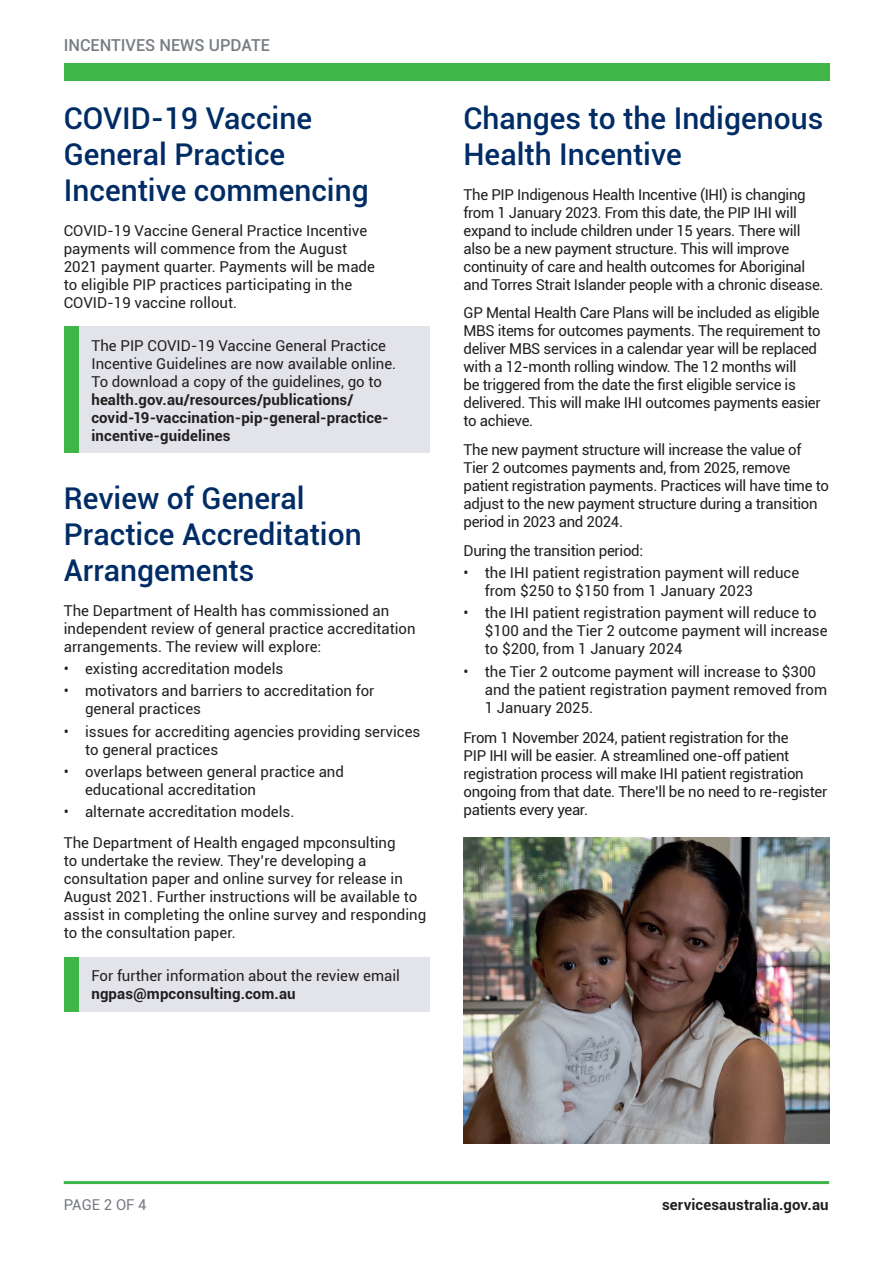
<style>
.page{position:relative;width:893px;height:1263px;background:#fff}
.page>*{position:absolute;margin:0;border:0;box-sizing:border-box;transform-origin:0 0}
.t1{font:500 30px/36px "Roboto";color:#002c65}
.t2{font:500 16.5px "Roboto";color:#777b83}
.t3{font:15px/18px "Roboto";color:#231f20}
.t4{font:15px/18px "Roboto";letter-spacing:-.02em;color:#231f20}
.t5{font:700 15px/18px "Roboto";letter-spacing:.01em;color:#231f20}
.t6{font:15px "Roboto";letter-spacing:-.005em;color:#777b83}
</style>
<div class="page">
<hr style="left:64px;top:1181px;width:765px;height:3px;background:#40b649">
<div style="left:64px;top:64px;width:766px;height:17px;background:#40b649"></div>
<div style="left:64px;top:327px;width:15px;height:126px;background:#40b649"></div>
<div style="left:79px;top:327px;width:350px;height:126px;background:#e2e4e9"></div>
<div style="left:64px;top:957px;width:15px;height:54px;background:#40b649"></div>
<div style="left:79px;top:957px;width:350px;height:54px;background:#e2e4e9"></div>
<img style="left:463px;top:838px;width:366px;height:306px">
<p class="t2" style="left:64px;top:34px;width:208px">INCENTIVES NEWS UPDATE</p>
<h1 class="t1" style="left:64px;top:99px;width:306px">COVID-19 Vaccine<br>General Practice<br>Incentive commencing</h1>
<p class="t3" style="left:64px;top:221px;width:313px">COVID-19 Vaccine General Practice Incentive payments will commence from the August 2021 payment quarter. Payments will be made to eligible PIP practices participating in the COVID-19 vaccine rollout.</p>
<p class="t3" style="left:91px;top:336px;width:306px">The PIP COVID-19 Vaccine General Practice<br>Incentive Guidelines are now available online.<br>To download a copy of the guidelines, go to</p>
<p class="t5" style="left:91px;top:390px;width:299px">health.gov.au/resources/publications/ covid-19-vaccination-pip-general-practice&shy;incentive-guidelines</p>
<h1 class="t1" style="left:64px;top:479px;width:299px">Review of General<br>Practice Accreditation<br>Arrangements</h1>
<p class="t3" style="left:64px;top:601px;width:353px">The Department of Health has commissioned an independent review of general practice accreditation arrangements. The review will explore:</p>
<p class="t3" style="left:64px;top:659px;width:221px">• existing accreditation models</p>
<p class="t3" style="left:85px;top:681px;width:291px;text-indent:-21px">• motivators and barriers to accreditation for general practices</p>
<p class="t3" style="left:85px;top:722px;width:337px;text-indent:-21px">• issues for accrediting agencies providing services to general practices</p>
<p class="t3" style="left:85px;top:762px;width:260px;text-indent:-21px">• overlaps between general practice and educational accreditation</p>
<p class="t3" style="left:64px;top:796px;width:333px;line-height:30.8px">• alternate accreditation models.<br>The Department of Health engaged mpconsulting</p>
<p class="t3" style="left:64px;top:851px;width:364px">to undertake the review. They’re developing a consultation paper and online survey for release in August 2021. Further instructions will be available to assist in completing the online survey and responding to the consultation paper.</p>
<p class="t3" style="left:91px;top:966px;width:310px">For further information about the review email</p>
<p class="t5" style="left:91px;top:984px;width:206px">ngpas@mpconsulting.com.au</p>
<h1 class="t1" style="left:463px;top:99px;width:361px">Changes to the Indigenous<br>Health Incentive</h1>
<p class="t4" style="left:463px;top:185px;width:362px">The PIP Indigenous Health Incentive (IHI) is changing from 1 January 2023. From this date, the PIP IHI will expand to include children under 15 years. There will also be a new payment structure. This will improve continuity of care and health outcomes for Aboriginal and Torres Strait Islander people with a chronic disease.</p>
<p class="t4" style="left:463px;top:304px;width:359px">GP Mental Health Care Plans will be included as eligible MBS items for outcomes payments. The requirement to deliver MBS services in a calendar year will be replaced with a 12-month rolling window. The 12 months will<br>be triggered from the date the first eligible service is delivered. This will make IHI outcomes payments easier to achieve.</p>
<p class="t4" style="left:463px;top:440px;width:367px">The new payment structure will increase the value of Tier 2 outcomes payments and, from 2025, remove patient registration payments. Practices will have time to adjust to the new payment structure during a transition period in 2023 and 2024.</p>
<p class="t4" style="left:463px;top:541px;width:181px">During the transition period:</p>
<p class="t3" style="left:485px;top:563px;width:316px;text-indent:-21px">• the IHI patient registration payment will reduce from $250 to $150 from 1 January 2023</p>
<p class="t3" style="left:485px;top:603px;width:344px;text-indent:-21px">• the IHI patient registration payment will reduce to $100 and the Tier 2 outcome payment will increase to $200, from 1 January 2024</p>
<p class="t3" style="left:485px;top:662px;width:344px;text-indent:-21px">• the Tier 2 outcome payment will increase to $300 and the patient registration payment removed from<br>1 January 2025.</p>
<p class="t4" style="left:463px;top:728px;width:365px">From 1 November 2024, patient registration for the<br>PIP IHI will be easier. A streamlined one-off patient registration process will make IHI patient registration ongoing from that date. There’ll be no need to re-register patients every year.</p>
<p class="t6" style="left:64px;top:1194px;width:84px">PAGE 2 OF 4</p>
<p class="t5" style="left:662px;top:1195px;width:168px">servicesaustralia.gov.au</p>
</div>
